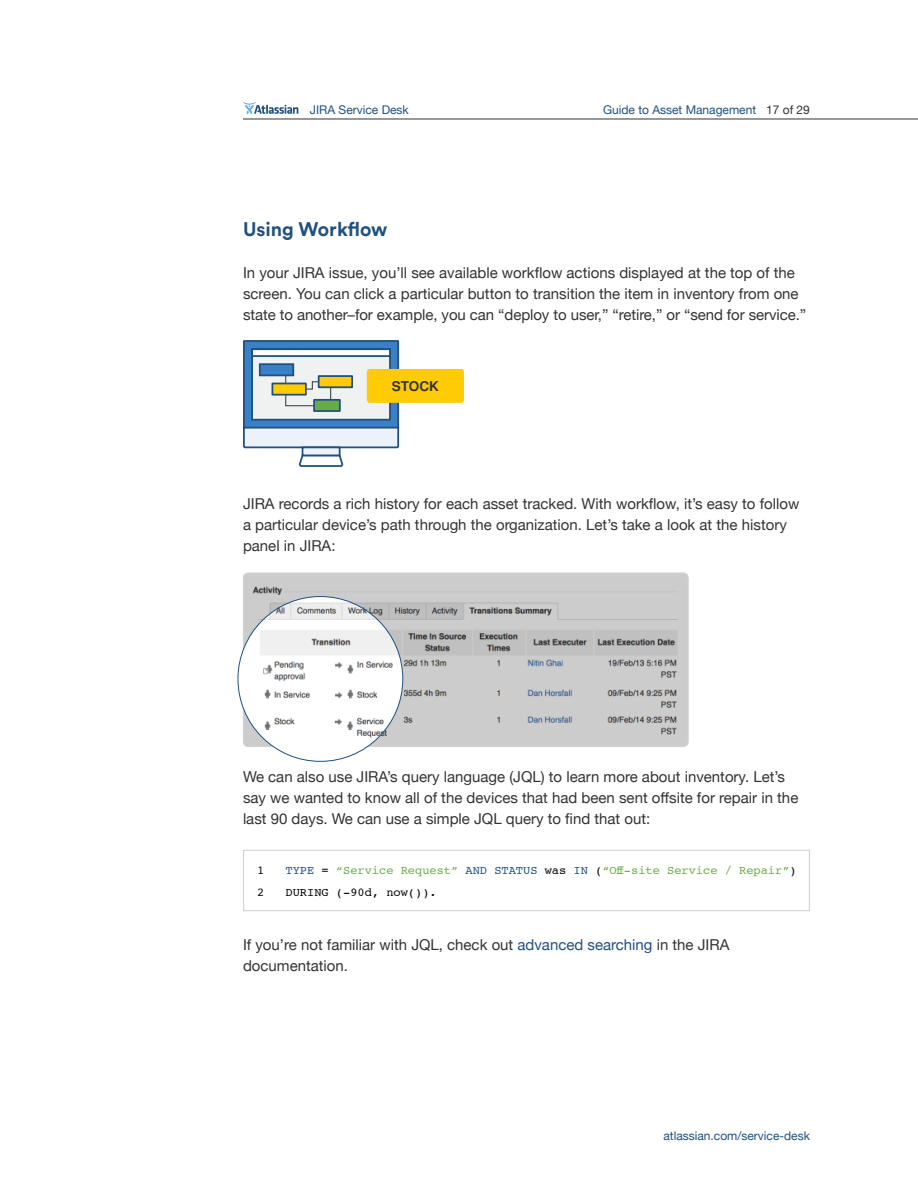
<style>
.page{position:relative;width:918px;height:1188px;background:#fff}
.page>*{position:absolute;margin:0;border:0;box-sizing:border-box;transform-origin:0 0}
.t1{font:700 19.5px "Circular Pro";color:#1f5081}
.t2{font:15px/21px "Helvetica Neue";color:#333}
.t3{font:700 13.5px "Helvetica";color:#333}
.t4{font:12px "Helvetica Neue";color:#1f5081}
.t5{font:12px "Courier";color:#67ab49}
.t6{font:12px "Courier";color:#000}
.s1{color:#333}
.s2{color:#1f5081}
.s3{color:#000}
</style>
<div class="page">
<hr style="left:243px;top:119px;width:675px;height:1px;background:#333">
<svg style="left:243px;top:102px;width:55px;height:12px"></svg>
<hr style="left:243px;top:850px;width:567px;height:1px;background:#d1d3d4">
<hr style="left:243px;top:910px;width:567px;height:1px;background:#d1d3d4">
<hr style="left:243px;top:851px;width:1px;height:59px;background:#d1d3d4">
<hr style="left:809px;top:851px;width:1px;height:59px;background:#d1d3d4">
<img style="left:243px;top:573px;width:444px;height:174px">
<div style="left:243px;top:573px;width:446px;height:174px;border:1px solid #d1d3d4;border-radius:5px"></div>
<svg style="left:243px;top:340px;width:157px;height:127px"></svg>
<div style="left:318px;top:375px;width:35px;height:13px;background:#ffcb05;border:2px solid #1f5081"></div>
<div style="left:272px;top:383px;width:35px;height:13px;background:#ffcb05;border:2px solid #1f5081"></div>
<div style="left:367px;top:369px;width:97px;height:34px;background:#ffcb05;border-radius:3px"></div>
<img style="left:238px;top:597px;width:165px;height:164px;border-radius:82px">
<p class="t4" style="left:310px;top:101px;width:100px">JIRA Service Desk</p>
<p class="t4" style="left:603px;top:101px;width:208px">Guide to Asset Management <span class="s1">17 of 29</span></p>
<h1 class="t1" style="left:243px;top:215px;width:146px">Using Workflow</h1>
<p class="t2" style="left:243px;top:263px;width:565px">In your JIRA issue, you’ll see available workflow actions displayed at the top of the screen. You can click a particular button to transition the item in inventory from one state to another–for example, you can “deploy to user,” “retire,” or “send for service.”</p>
<p class="t3" style="left:392px;top:378px;width:49px">STOCK</p>
<p class="t2" style="left:243px;top:494px;width:558px">JIRA records a rich history for each asset tracked. With workflow, it’s easy to follow a particular device’s path through the organization. Let’s take a look at the history panel in JIRA:</p>
<p class="t2" style="left:243px;top:767px;width:557px">We can also use JIRA’s query language (JQL) to learn more about inventory. Let’s say we wanted to know all of the devices that had been sent offsite for repair in the last 90 days. We can use a simple JQL query to find that out:</p>
<p class="t6" style="left:257px;top:861px;width:9px">1</p>
<p class="t5" style="left:286px;top:861px;width:513px"><span class="s2">TYPE</span> <span class="s3">=</span> “Service Request” <span class="s2">AND STATUS</span> <span class="s3">was</span> <span class="s2">IN</span> <span class="s3">(</span>“Off-site Service / Repair”<span class="s3">)</span></p>
<p class="t6" style="left:257px;top:883px;width:9px">2</p>
<p class="t6" style="left:286px;top:883px;width:153px">DURING (-90d, now()).</p>
<p class="t2" style="left:243px;top:935px;width:488px">If you’re not familiar with JQL, check out <span class="s2">advanced searching</span> in the JIRA documentation.</p>
<p class="t4" style="left:664px;top:1127px;width:148px">atlassian.com/service-desk</p>
</div>
